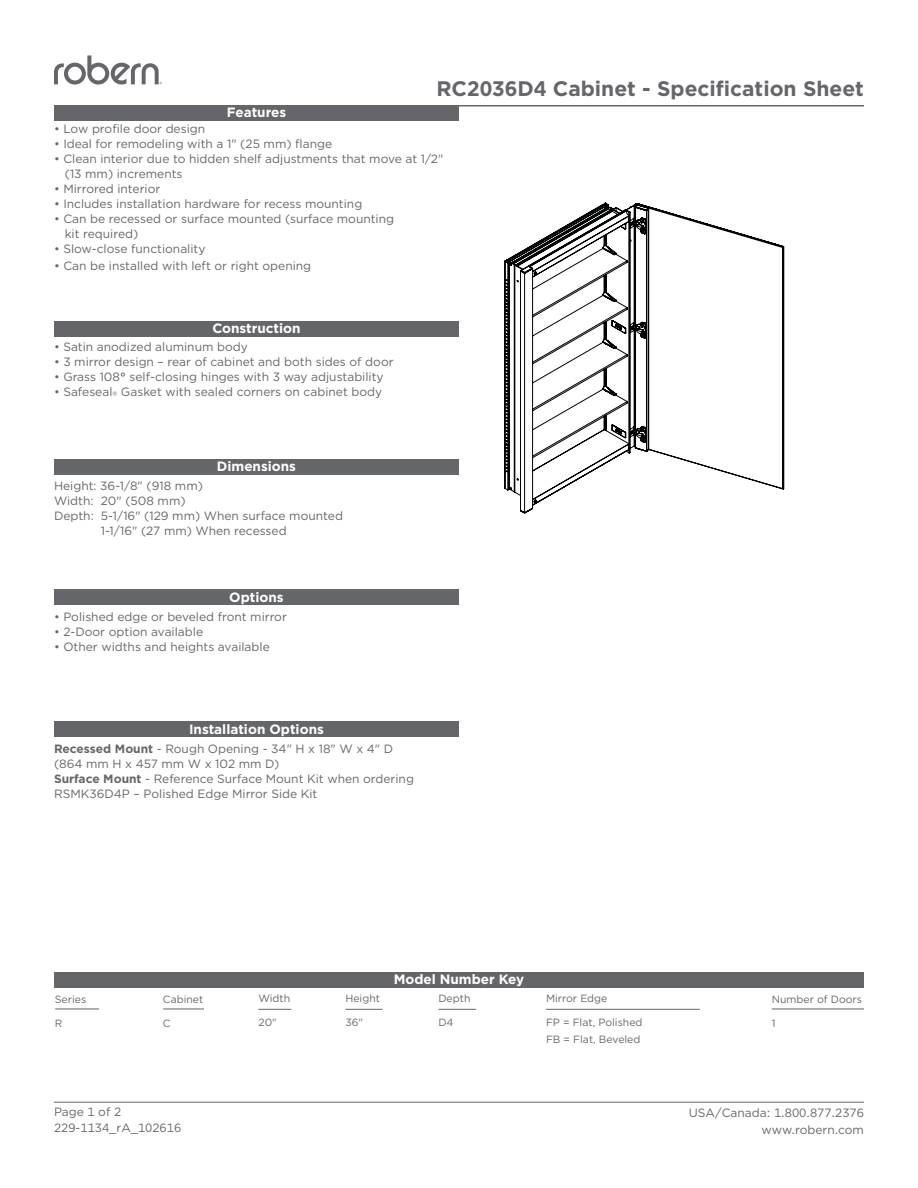
<style>
.page{position:relative;width:918px;height:1188px;background:#fff}
.page>*{position:absolute;margin:0;border:0;box-sizing:border-box;transform-origin:0 0}
.t1{font:700 21px "Gotham";color:#65666a}
.t2{font:700 13.5px "Gotham";color:#fff}
.t3{font:12px/15px "Gotham";color:#65666a}
.t4{font:10.5px/16.5px "Gotham";color:#65666a}
.s1{font-weight:700}
</style>
<div class="page">
<hr style="left:54px;top:1102px;width:810px;height:1px;background:#65666a">
<div style="left:54px;top:459px;width:405px;height:16px;background:#65666a"></div>
<div style="left:54px;top:590px;width:405px;height:15px;background:#65666a"></div>
<div style="left:54px;top:722px;width:405px;height:15px;background:#65666a"></div>
<div style="left:54px;top:105px;width:405px;height:16px;background:#65666a"></div>
<div style="left:54px;top:321px;width:405px;height:16px;background:#65666a"></div>
<hr style="left:54px;top:105px;width:810px;height:1px;background:#65666a">
<div style="left:54px;top:972px;width:810px;height:16px;background:#65666a"></div>
<svg style="left:54px;top:55px;width:108px;height:30px"></svg>
<hr style="left:163px;top:1009px;width:41px;height:1px;background:#65666a">
<hr style="left:55px;top:1009px;width:44px;height:1px;background:#65666a">
<hr style="left:546px;top:1009px;width:154px;height:1px;background:#65666a">
<svg style="left:504px;top:202px;width:280px;height:312px"></svg>
<hr style="left:438px;top:1009px;width:38px;height:1px;background:#65666a">
<hr style="left:345px;top:1009px;width:38px;height:1px;background:#65666a">
<hr style="left:258px;top:1009px;width:33px;height:1px;background:#65666a">
<hr style="left:772px;top:1009px;width:92px;height:1px;background:#65666a">
<p class="t2" style="left:227px;top:104px;width:61px">Features</p>
<h1 class="t1" style="left:436px;top:75px;width:429px">RC2036D4 Cabinet - Specification Sheet</h1>
<p class="t3" style="left:54px;top:121px;width:153px">• Low profile door design</p>
<p class="t3" style="left:54px;top:136px;width:280px">• Ideal for remodeling with a 1" (25 mm) flange</p>
<p class="t3" style="left:65px;top:151px;width:380px;text-indent:-11px">• Clean interior due to hidden shelf adjustments that move at 1/2" (13 mm) increments</p>
<p class="t3" style="left:54px;top:181px;width:108px">• Mirrored interior</p>
<p class="t3" style="left:54px;top:196px;width:310px">• Includes installation hardware for recess mounting</p>
<p class="t3" style="left:65px;top:211px;width:331px;text-indent:-11px">• Can be recessed or surface mounted (surface mounting kit required)</p>
<p class="t3" style="left:54px;top:241px;width:153px">• Slow-close functionality</p>
<p class="t3" style="left:54px;top:258px;width:259px">• Can be installed with left or right opening</p>
<p class="t2" style="left:212px;top:320px;width:90px">Construction</p>
<p class="t3" style="left:54px;top:339px;width:195px">• Satin anodized aluminum body</p>
<p class="t3" style="left:54px;top:354px;width:341px">• 3 mirror design – rear of cabinet and both sides of door</p>
<p class="t3" style="left:54px;top:369px;width:331px">• Grass 108<span class="s1">°</span> self-closing hinges with 3 way adjustability</p>
<p class="t3" style="left:54px;top:384px;width:330px">• Safeseal® Gasket with sealed corners on cabinet body</p>
<p class="t2" style="left:217px;top:458px;width:81px">Dimensions</p>
<p class="t3" style="left:54px;top:478px;width:150px">Height: 36-1/8" (918 mm)</p>
<p class="t3" style="left:54px;top:493px;width:133px">Width: 20" (508 mm)</p>
<p class="t3" style="left:54px;top:508px;width:290px">Depth: 5-1/16" (129 mm) When surface mounted</p>
<p class="t3" style="left:101px;top:523px;width:187px">1-1/16" (27 mm) When recessed</p>
<p class="t2" style="left:229px;top:588px;width:56px">Options</p>
<p class="t3" style="left:54px;top:609px;width:234px">• Polished edge or beveled front mirror</p>
<p class="t3" style="left:54px;top:624px;width:151px">• 2-Door option available</p>
<p class="t3" style="left:54px;top:639px;width:217px">• Other widths and heights available</p>
<p class="t2" style="left:189px;top:720px;width:136px">Installation Options</p>
<p class="t3" style="left:54px;top:741px;width:361px"><span class="s1">Recessed Mount</span> - Rough Opening - 34" H x 18" W x 4" D (864 mm H x 457 mm W x 102 mm D)<br><span class="s1">Surface Mount</span> - Reference Surface Mount Kit when ordering RSMK36D4P – Polished Edge Mirror Side Kit</p>
<p class="t2" style="left:394px;top:970px;width:132px">Model Number Key</p>
<p class="t4" style="left:55px;top:990px;width:33px">Series</p>
<p class="t4" style="left:55px;top:1014px;width:9px">R</p>
<p class="t4" style="left:163px;top:990px;width:42px">Cabinet</p>
<p class="t4" style="left:163px;top:1014px;width:9px">C</p>
<p class="t4" style="left:258px;top:990px;width:33px">Width</p>
<p class="t4" style="left:258px;top:1014px;width:20px">20"</p>
<p class="t4" style="left:345px;top:990px;width:36px">Height</p>
<p class="t4" style="left:345px;top:1014px;width:19px">36"</p>
<p class="t4" style="left:438px;top:990px;width:34px">Depth</p>
<p class="t4" style="left:438px;top:1014px;width:17px">D4</p>
<p class="t4" style="left:546px;top:990px;width:63px">Mirror Edge</p>
<p class="t4" style="left:546px;top:1014px;width:98px">FP = Flat, Polished<br>FB = Flat, Beveled</p>
<p class="t4" style="left:772px;top:990px;width:92px">Number of Doors</p>
<p class="t4" style="left:772px;top:1014px;width:5px">1</p>
<p class="t3" style="left:54px;top:1103px;width:129px;line-height:16.5px">Page 1 of 2<br>229-1134_rA_102616</p>
<p class="t3" style="left:689px;top:1105px;width:177px;line-height:16.5px;text-align:right">USA/Canada: 1.800.877.2376 www.robern.com</p>
</div>
